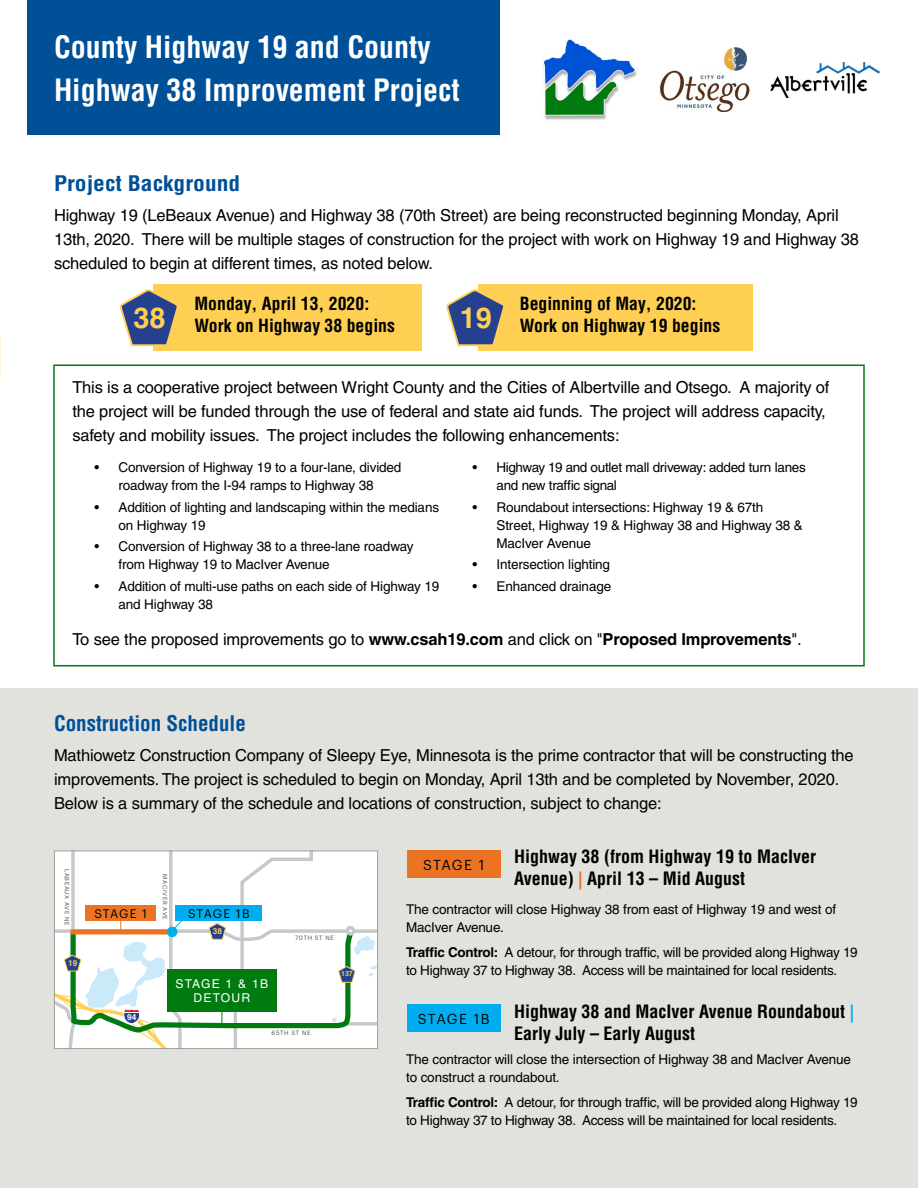
<style>
.page{position:relative;width:918px;height:1188px;background:#fff}
.page>*{position:absolute;margin:0;border:0;box-sizing:border-box;transform-origin:0 0}
.t1{font:700 condensed 30px/43.5px "Helvetica LT Pro";color:#fff}
.Sheild_number{font:700 28.95px "Helvetica LT Pro";color:#fecf52}
.heading{font:700 condensed 21px "Helvetica LT Pro";color:#005098}
.heading-2{font:700 condensed 21px "Helvetica LT Pro";color:#005098;scale:1.12 1}
.heading-3{font:700 condensed 18px/21.6px "Helvetica LT Pro";color:#000}
.heading-4{font:700 condensed 17.7px/21.3px "Helvetica LT Pro";color:#000}
.Body_text{font:16.5px/24px "Helvetica LT Pro";letter-spacing:-.01em;color:#000}
.Street_name{font:14.1px "Graphik";letter-spacing:.08em;color:#000}
.Body_text_copy_small{font:13.5px/18px "Helvetica LT Pro";letter-spacing:-.01em;color:#000}
.t2{font:12.15px/14.5px "Helvetica LT Pro";letter-spacing:.1em;color:#fff;text-align:center}
.t3{font:12.15px "Graphik";letter-spacing:.08em;color:#000}
.t4{font:700 8.25px "Helvetica LT Pro";color:#fecf52}
.t5{font:700 8.25px "Helvetica LT Pro";color:#fff}
.t6{font:700 6.9px "Helvetica LT Pro";color:#fecf52}
.t7{font:6px "Graphik";letter-spacing:.105em;color:#4d4c44}
.s1{font-weight:700}
.s2{color:#ea7423}
.s3{color:#00aeef}
</style>
<div class="page">
<div style="left:0;top:688px;width:918px;height:500px;background:#e1e1dd"></div>
<div style="left:27px;top:0;width:473px;height:135px;background:#005098"></div>
<img style="left:543px;top:39px;width:94px;height:81px">
<img style="left:660px;top:48px;width:90px;height:64px">
<div style="left:153px;top:284px;width:269px;height:67px;background:#fecf52"></div>
<div style="left:478px;top:284px;width:275px;height:67px;background:#fecf52"></div>
<img style="left:770px;top:62px;width:110px;height:36px">
<div style="left:407px;top:850px;width:94px;height:28px;background:#ea7423"></div>
<div style="left:407px;top:1005px;width:94px;height:27px;background:#00aeef"></div>
<svg style="left:56px;top:853px;width:320px;height:194px;background:#d4e7dc"></svg>
<div style="left:85px;top:905px;width:71px;height:16px;background:#ea7423"></div>
<div style="left:54px;top:851px;width:324px;height:198px;border:1px solid #a0a098"></div>
<svg style="left:446px;top:289px;width:58px;height:58px"></svg>
<svg style="left:120px;top:289px;width:57px;height:58px"></svg>
<div style="left:53px;top:364px;width:812px;height:302px;border:2px solid #007b10"></div>
<p class="t1" style="left:54px;top:24px;width:407px">County Highway 19 and County<br>Highway 38 Improvement Project</p>
<p class="heading-2" style="left:54px;top:169px;width:168px">Project Background</p>
<p class="Body_text" style="left:54px;top:204px;width:807px">Highway 19 (LeBeaux Avenue) and Highway 38 (70th Street) are being reconstructed beginning Monday, April<br>13th, 2020. There will be multiple stages of construction for the project with work on Highway 19 and Highway 38 scheduled to begin at different times, as noted below.</p>
<p class="heading-4" style="left:195px;top:293px;width:176px">Monday, April 13, 2020:</p>
<p class="heading-4" style="left:195px;top:314px;width:202px">Work on Highway 38 begins</p>
<p class="heading-4" style="left:520px;top:293px;width:202px">Beginning of May, 2020:<br>Work on Highway 19 begins</p>
<p class="Sheild_number" style="left:133px;top:300px;width:34px">38</p>
<p class="Sheild_number" style="left:460px;top:300px;width:34px">19</p>
<p class="Body_text" style="left:72px;top:375px;width:759px">This is a cooperative project between Wright County and the Cities of Albertville and Otsego. A majority of the project will be funded through the use of federal and state aid funds. The project will address capacity, safety and mobility issues. The project includes the following enhancements:</p>
<p class="Body_text_copy_small" style="left:94px;top:459px;width:308px;text-align:center">• Conversion of Highway 19 to a four-lane, divided roadway from the I-94 ramps to Highway 38</p>
<p class="Body_text_copy_small" style="left:118px;top:498px;width:322px;text-indent:-24px">• Addition of lighting and landscaping within the medians on Highway 19</p>
<p class="Body_text_copy_small" style="left:118px;top:538px;width:296px;text-indent:-24px">• Conversion of Highway 38 to a three-lane roadway from Highway 19 to MacIver Avenue</p>
<p class="Body_text_copy_small" style="left:118px;top:577px;width:322px;text-indent:-24px">• Addition of multi-use paths on each side of Highway 19 and Highway 38</p>
<p class="Body_text_copy_small" style="left:496px;top:459px;width:311px;text-indent:-24px">• Highway 19 and outlet mall driveway: added turn lanes and new traffic signal</p>
<p class="Body_text_copy_small" style="left:496px;top:498px;width:308px;text-indent:-24px">• Roundabout intersections: Highway 19 &amp; 67th<br>Street, Highway 19 &amp; Highway 38 and Highway 38 &amp;<br>MacIver Avenue</p>
<p class="Body_text_copy_small" style="left:472px;top:556px;width:139px">• Intersection lighting</p>
<p class="Body_text_copy_small" style="left:472px;top:577px;width:140px">• Enhanced drainage</p>
<p class="Body_text" style="left:72px;top:627px;width:731px">To see the proposed improvements go to <span class="s1">www.csah19.com</span> and click on "<span class="s1">Proposed Improvements</span>".</p>
<p class="heading" style="left:54px;top:709px;width:193px">Construction Schedule</p>
<p class="Body_text" style="left:54px;top:744px;width:801px">Mathiowetz Construction Company of Sleepy Eye, Minnesota is the prime contractor that will be constructing the improvements. The project is scheduled to begin on Monday, April 13th and be completed by November, 2020.<br>Below is a summary of the schedule and locations of construction, subject to change:</p>
<p class="t7" style="left:72px;top:869px;width:58px;rotate:90deg">LABEAUX AVE NE</p>
<p class="t4" style="left:68px;top:958px;width:11px">19</p>
<p class="t7" style="left:169px;top:874px;width:47px;rotate:90deg">MACIVER AVE</p>
<p class="t3" style="left:94px;top:904px;width:54px">STAGE 1</p>
<p class="t3" style="left:188px;top:905px;width:63px">STAGE 1B</p>
<p class="t4" style="left:213px;top:926px;width:11px">38</p>
<p class="t5" style="left:127px;top:1012px;width:11px">94</p>
<p class="t2" style="left:176px;top:976px;width:94px">STAGE 1 &amp; 1B<br>DETOUR</p>
<p class="t7" style="left:295px;top:934px;width:40px">70TH ST NE</p>
<p class="t6" style="left:341px;top:970px;width:13px">137</p>
<p class="t7" style="left:272px;top:1029px;width:40px">65TH ST NE</p>
<p class="Street_name" style="left:423px;top:854px;width:63px">STAGE 1</p>
<p class="heading-3" style="left:514px;top:846px;width:303px">Highway 38 (from Highway 19 to MacIver<br>Avenue) <span class="s2">|</span> April 13 – Mid August</p>
<p class="Body_text_copy_small" style="left:406px;top:900px;width:432px">The contractor will close Highway 38 from east of Highway 19 and west of<br>MacIver Avenue.</p>
<p class="Body_text_copy_small" style="left:406px;top:943px;width:453px"><span class="s1">Traffic Control:</span> A detour, for through traffic, will be provided along Highway 19 to Highway 37 to Highway 38. Access will be maintained for local residents.</p>
<p class="heading-3" style="left:514px;top:1000px;width:342px">Highway 38 and MacIver Avenue Roundabout <span class="s3">|<br></span>Early July – Early August</p>
<p class="Body_text_copy_small" style="left:406px;top:1051px;width:446px">The contractor will close the intersection of Highway 38 and MacIver Avenue to construct a roundabout.</p>
<p class="Body_text_copy_small" style="left:406px;top:1093px;width:453px"><span class="s1">Traffic Control:</span> A detour, for through traffic, will be provided along Highway 19 to Highway 37 to Highway 38. Access will be maintained for local residents.</p>
<p class="Street_name" style="left:418px;top:1009px;width:73px">STAGE 1B</p>
</div>
